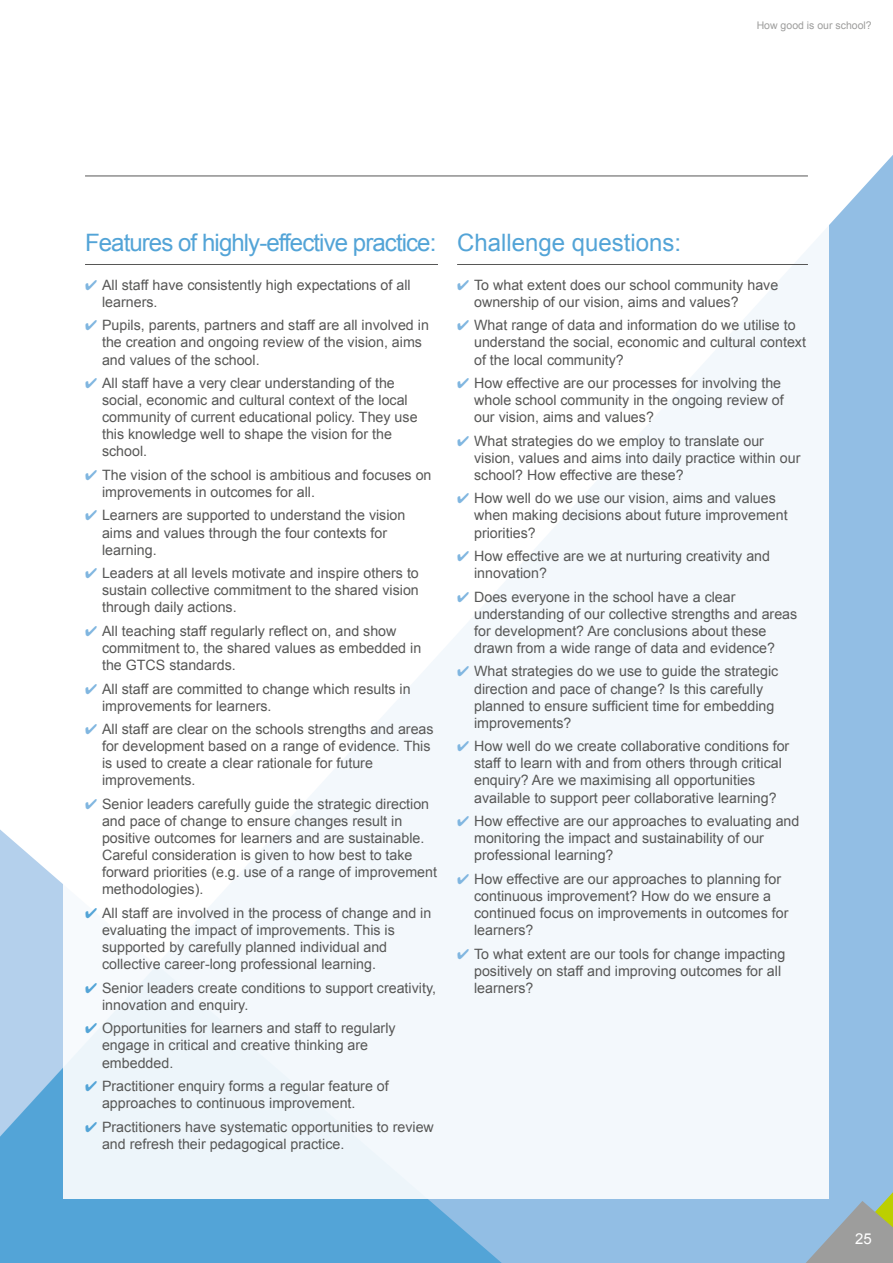
<style>
.page{position:relative;width:893px;height:1263px;background:#fff}
.page>*{position:absolute;margin:0;border:0;box-sizing:border-box;transform-origin:0 0}
.t1{font:24px "Arial";letter-spacing:-.04em;color:#53a4d7}
.t2{font:24px "Arial";color:#53a4d7}
.t3{font:15px "Arial";color:#fff}
.t4{font:14.25px/17.1px "Arial";color:#575756}
.t5{font:10.5px "Arial";color:#9d9d9c}
.s1{color:#80b6e0}
.s2{color:#53a4d7}
</style>
<div class="page">
<svg style="left:0;top:829px;width:63px;height:136px;fill:#b4d0ec"></svg>
<div style="left:502px;top:155px;width:391px;height:1108px;background:#92bee4"></div>
<svg style="left:0;top:965px;width:502px;height:298px;fill:#53a4d7"></svg>
<div style="left:64px;top:64px;width:765px;height:1135px;background:#fff"></div>
<svg style="left:806px;top:1192px;width:87px;height:71px"></svg>
<hr style="left:85px;top:176px;width:723px;height:1px;background:#575756">
<hr style="left:85px;top:264px;width:353px;height:1px;background:#575756">
<hr style="left:457px;top:264px;width:351px;height:1px;background:#575756">
<p class="t5" style="left:757px;top:18px;width:116px">How good is our school?</p>
<h1 class="t1" style="left:85px;top:227px;width:353px">Features of highly-effective practice:</h1>
<p class="t4" style="left:102px;top:276px;width:310px;text-indent:-17px"><span class="s1">✔</span> All staff have consistently high expectations of all learners.</p>
<p class="t4" style="left:102px;top:317px;width:328px;text-indent:-17px"><span class="s1">✔</span> Pupils, parents, partners and staff are all involved in the creation and ongoing review of the vision, aims and values of the school.</p>
<p class="t4" style="left:102px;top:375px;width:317px;text-indent:-17px"><span class="s1">✔</span> All staff have a very clear understanding of the social, economic and cultural context of the local community of current educational policy. They use this knowledge well to shape the vision for the school.</p>
<p class="t4" style="left:102px;top:466px;width:331px;text-indent:-17px"><span class="s1">✔</span> The vision of the school is ambitious and focuses on improvements in outcomes for all.</p>
<p class="t4" style="left:102px;top:507px;width:305px;text-indent:-17px"><span class="s1">✔</span> Learners are supported to understand the vision aims and values through the four contexts for learning.</p>
<p class="t4" style="left:102px;top:565px;width:318px;text-align:justify;text-indent:-17px"><span class="s1">✔</span> Leaders at all levels motivate and inspire others to sustain collective commitment to the shared vision through daily actions.</p>
<p class="t4" style="left:102px;top:622px;width:321px;text-indent:-17px"><span class="s1">✔</span> All teaching staff regularly reflect on, and show commitment to, the shared values as embedded in the GTCS standards.</p>
<p class="t4" style="left:102px;top:680px;width:310px;text-indent:-17px"><span class="s1">✔</span> All staff are committed to change which results in improvements for learners.</p>
<p class="t4" style="left:102px;top:721px;width:333px;text-indent:-17px"><span class="s1">✔</span> All staff are clear on the schools strengths and areas for development based on a range of evidence. This is used to create a clear rationale for future improvements.</p>
<p class="t4" style="left:102px;top:795px;width:337px;text-indent:-17px"><span class="s1">✔</span> Senior leaders carefully guide the strategic direction and pace of change to ensure changes result in positive outcomes for learners and are sustainable.<br>Careful consideration is given to how best to take forward priorities (e.g. use of a range of improvement methodologies).</p>
<p class="t4" style="left:102px;top:904px;width:331px;text-indent:-17px"><span class="s2">✔</span> All staff are involved in the process of change and in evaluating the impact of improvements. This is supported by carefully planned individual and collective career-long professional learning.</p>
<p class="t4" style="left:102px;top:979px;width:335px;text-indent:-17px"><span class="s2">✔</span> Senior leaders create conditions to support creativity, innovation and enquiry.</p>
<p class="t4" style="left:102px;top:1020px;width:295px;text-indent:-17px"><span class="s2">✔</span> Opportunities for learners and staff to regularly engage in critical and creative thinking are embedded.</p>
<p class="t4" style="left:102px;top:1077px;width:288px;text-indent:-17px"><span class="s2">✔</span> Practitioner enquiry forms a regular feature of approaches to continuous improvement.</p>
<p class="t4" style="left:102px;top:1118px;width:333px;text-indent:-17px"><span class="s2">✔</span> Practitioners have systematic opportunities to review and refresh their pedagogical practice.</p>
<h1 class="t2" style="left:457px;top:227px;width:226px">Challenge questions:</h1>
<p class="t4" style="left:474px;top:276px;width:306px;text-indent:-17px"><span class="s1">✔</span> To what extent does our school community have ownership of our vision, aims and values?</p>
<p class="t4" style="left:474px;top:317px;width:333px;text-indent:-17px"><span class="s1">✔</span> What range of data and information do we utilise to understand the social, economic and cultural context of the local community?</p>
<p class="t4" style="left:474px;top:375px;width:311px;text-indent:-17px"><span class="s1">✔</span> How effective are our processes for involving the whole school community in the ongoing review of our vision, aims and values?</p>
<p class="t4" style="left:474px;top:432px;width:328px;text-indent:-17px"><span class="s1">✔</span> What strategies do we employ to translate our vision, values and aims into daily practice within our school? How effective are these?</p>
<p class="t4" style="left:474px;top:490px;width:315px;text-indent:-17px"><span class="s1">✔</span> How well do we use our vision, aims and values when making decisions about future improvement priorities?</p>
<p class="t4" style="left:474px;top:548px;width:297px;text-indent:-17px"><span class="s1">✔</span> How effective are we at nurturing creativity and innovation?</p>
<p class="t4" style="left:474px;top:588px;width:325px;text-indent:-17px"><span class="s1">✔</span> Does everyone in the school have a clear understanding of our collective strengths and areas for development? Are conclusions about these drawn from a wide range of data and evidence?</p>
<p class="t4" style="left:474px;top:663px;width:306px;text-indent:-17px"><span class="s1">✔</span> What strategies do we use to guide the strategic direction and pace of change? Is this carefully planned to ensure sufficient time for embedding improvements?</p>
<p class="t4" style="left:474px;top:738px;width:317px;text-indent:-17px"><span class="s1">✔</span> How well do we create collaborative conditions for staff to learn with and from others through critical enquiry? Are we maximising all opportunities available to support peer collaborative learning?</p>
<p class="t4" style="left:474px;top:813px;width:327px;text-indent:-17px"><span class="s1">✔</span> How effective are our approaches to evaluating and monitoring the impact and sustainability of our professional learning?</p>
<p class="t4" style="left:474px;top:870px;width:316px;text-indent:-17px"><span class="s1">✔</span> How effective are our approaches to planning for continuous improvement? How do we ensure a continued focus on improvements in outcomes for learners?</p>
<p class="t4" style="left:474px;top:945px;width:313px;text-indent:-17px"><span class="s1">✔</span> To what extent are our tools for change impacting positively on staff and improving outcomes for all learners?</p>
<p class="t3" style="left:855px;top:1229px;width:18px">25</p>
</div>
